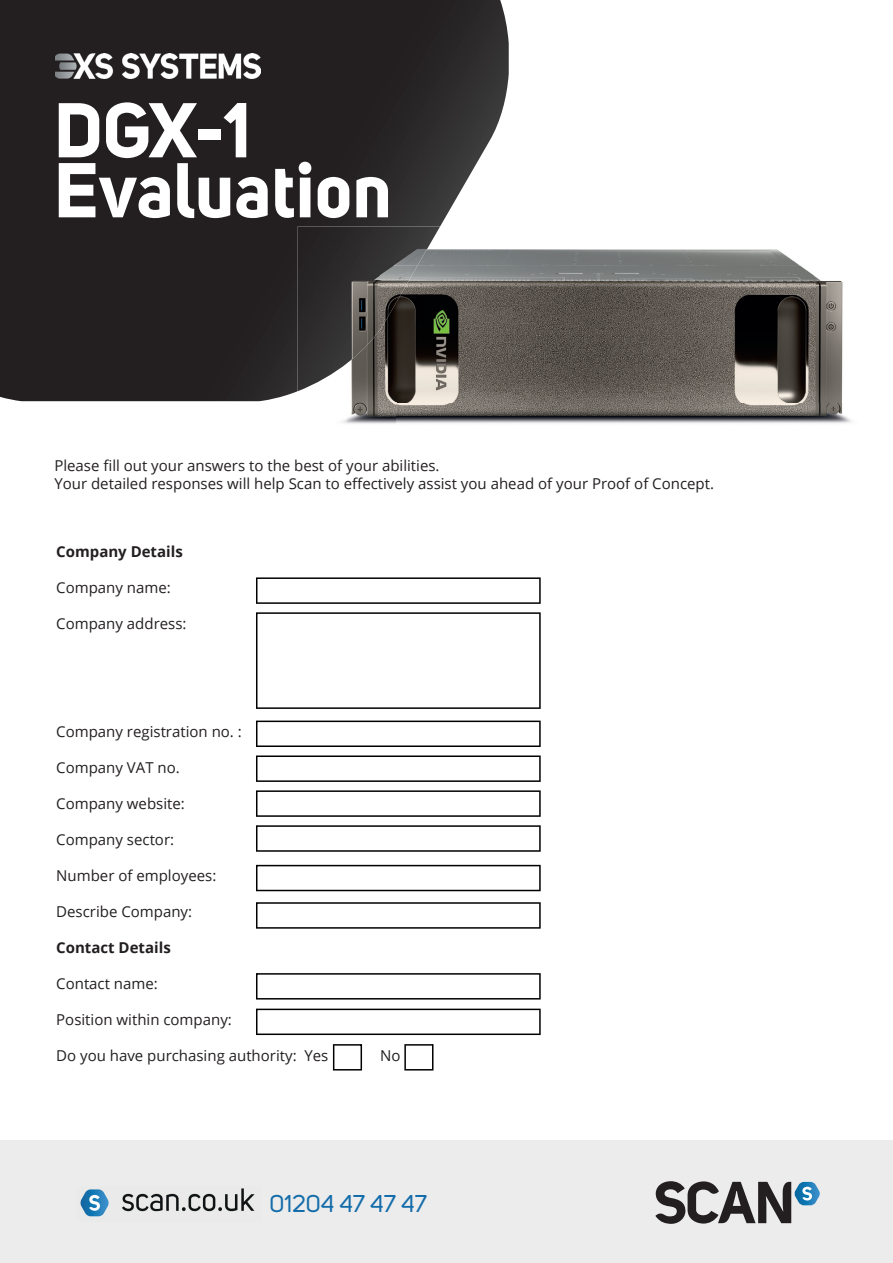
<style>
.page{position:relative;width:893px;height:1263px;background:#fff}
.page>*{position:absolute;margin:0;border:0;box-sizing:border-box;transform-origin:0 0}
.t1{font:700 76.5px/60px "Uni Sans";color:#fff}
.t2{font:24px "Uni Sans";color:#136caa}
.t3{font:15px/18px "Open Sans";color:#231f20}
.t4{font:700 15px "Open Sans";color:#231f20}
</style>
<div class="page">
<div style="left:0;top:1141px;width:893px;height:122px;background:#ebeceb"></div>
<svg style="left:655px;top:1181px;width:165px;height:43px"></svg>
<img style="left:80px;top:1188px;width:175px;height:29px">
<svg style="left:0;top:0;width:509px;height:401px;background:#2b2728"></svg>
<img style="left:55px;top:54px;width:205px;height:25px">
<img style="left:397px;top:226px;width:455px;height:197px">
<img style="left:347px;top:391px;width:50px;height:33px">
<img style="left:298px;top:391px;width:49px;height:32px">
<img style="left:298px;top:226px;width:142px;height:165px">
<svg style="left:256px;top:577px;width:285px;height:27px"></svg>
<svg style="left:256px;top:720px;width:285px;height:27px"></svg>
<svg style="left:256px;top:755px;width:285px;height:27px"></svg>
<svg style="left:256px;top:790px;width:285px;height:27px"></svg>
<svg style="left:256px;top:825px;width:285px;height:27px"></svg>
<svg style="left:256px;top:865px;width:285px;height:26px"></svg>
<svg style="left:256px;top:902px;width:285px;height:27px"></svg>
<svg style="left:256px;top:973px;width:285px;height:26px"></svg>
<svg style="left:256px;top:1009px;width:285px;height:26px"></svg>
<svg style="left:333px;top:1044px;width:29px;height:26px"></svg>
<svg style="left:404px;top:1044px;width:29px;height:26px"></svg>
<svg style="left:256px;top:612px;width:285px;height:97px"></svg>
<h1 class="t1" style="left:54px;top:100px;width:339px">DGX-1<br>Evaluation</h1>
<p class="t3" style="left:54px;top:456px;width:661px">Please fill out your answers to the best of your abilities.<br>Your detailed responses will help Scan to effectively assist you ahead of your Proof of Concept.</p>
<p class="t4" style="left:56px;top:541px;width:128px">Company Details</p>
<p class="t3" style="left:56px;top:578px;width:116px">Company name:</p>
<p class="t3" style="left:56px;top:614px;width:132px">Company address:</p>
<p class="t3" style="left:56px;top:722px;width:187px">Company registration no. :</p>
<p class="t3" style="left:56px;top:758px;width:125px">Company VAT no.</p>
<p class="t3" style="left:56px;top:794px;width:130px">Company website:</p>
<p class="t3" style="left:56px;top:830px;width:119px">Company sector:</p>
<p class="t3" style="left:56px;top:866px;width:162px">Number of employees:</p>
<p class="t3" style="left:56px;top:902px;width:137px">Describe Company:</p>
<p class="t4" style="left:56px;top:937px;width:116px">Contact Details</p>
<p class="t3" style="left:56px;top:974px;width:103px">Contact name:</p>
<p class="t3" style="left:56px;top:1010px;width:177px">Position within company:</p>
<p class="t3" style="left:56px;top:1046px;width:274px">Do you have purchasing authority: Yes</p>
<p class="t3" style="left:380px;top:1046px;width:22px">No</p>
<h2 class="t2" style="left:270px;top:1189px;width:159px">01204 47 47 47</h2>
</div>
